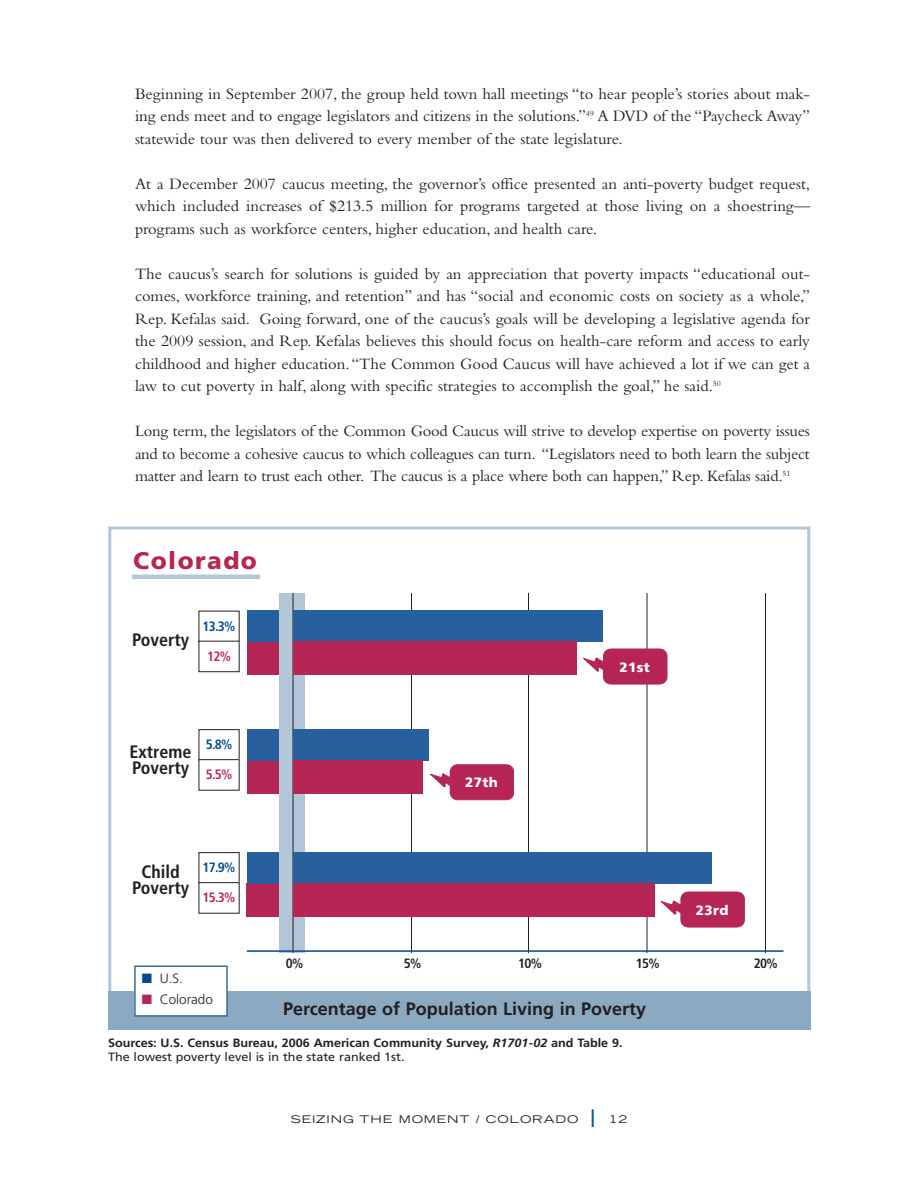
<style>
.page{position:relative;width:918px;height:1188px;background:#fff}
.page>*{position:absolute;margin:0;border:0;box-sizing:border-box;transform-origin:0 0}
.t1{font:900 24px "Frutiger";letter-spacing:.06em;color:#b62654}
.t2{font:700 condensed 18px/16.5px "Frutiger";color:#231f20}
.t3{font:700 18px "Frutiger";color:#231f20}
.t4{font:16.5px/22.5px "Bembo";color:#231f20;text-align:justify}
.t5{font:300 13.5px "Frutiger";color:#231f20}
.t6{font:700 condensed 13.5px "Frutiger";color:#004a8d}
.t7{font:700 condensed 13.5px "Frutiger";color:#231f20}
.t8{font:900 13.5px "Frutiger";letter-spacing:.03em;color:#fff}
.t9{font:700 condensed 13.5px "Frutiger";color:#b62654}
.t10{font:700 12px/14.4px "Frutiger";color:#231f20;scale:1.05 1}
.t11{font:expanded 10.5px "Trade Gothic LH";letter-spacing:.07em;color:#231f20;scale:1.15 1}
.s1{color:#004a8d}
.s2{color:#b62654}
.s3{font-style:italic}
.s4{font-weight:400}
</style>
<div class="page">
<div style="left:247px;top:760px;width:35px;height:34px;background:#b62654"></div>
<div style="left:108px;top:991px;width:702px;height:39px;background:#8ba9c1"></div>
<div style="left:135px;top:966px;width:92px;height:50px;background:#fff"></div>
<div style="left:134px;top:966px;width:94px;height:51px;border:2px solid #346d8f"></div>
<div style="left:247px;top:883px;width:34px;height:34px;background:#b62654"></div>
<div style="left:247px;top:852px;width:35px;height:32px;background:#27609d"></div>
<div style="left:198px;top:852px;width:42px;height:32px;border:1px solid #231f20"></div>
<div style="left:198px;top:882px;width:42px;height:32px;border:1px solid #231f20"></div>
<div style="left:247px;top:729px;width:35px;height:32px;background:#27609d"></div>
<div style="left:247px;top:641px;width:35px;height:34px;background:#b62654"></div>
<div style="left:247px;top:611px;width:35px;height:31px;background:#27609d"></div>
<div style="left:280px;top:580px;width:25px;height:374px;background:#b2c6d8"></div>
<hr style="left:293px;top:570px;width:1px;height:401px;background:#231f20">
<hr style="left:411px;top:570px;width:1px;height:401px;background:#231f20">
<hr style="left:528px;top:570px;width:1px;height:401px;background:#231f20">
<hr style="left:647px;top:570px;width:1px;height:401px;background:#231f20">
<hr style="left:765px;top:570px;width:1px;height:401px;background:#231f20">
<div style="left:293px;top:611px;width:310px;height:31px;background:#27609d"></div>
<div style="left:293px;top:641px;width:283px;height:34px;background:#b62654"></div>
<div style="left:198px;top:641px;width:42px;height:31px;border:1px solid #231f20"></div>
<div style="left:274px;top:558px;width:508px;height:35px;background:#fff"></div>
<div style="left:278px;top:953px;width:497px;height:29px;background:#fff"></div>
<hr style="left:247px;top:950px;width:537px;height:2px;background:#004a8d">
<div style="left:293px;top:729px;width:136px;height:32px;background:#27609d"></div>
<div style="left:293px;top:760px;width:130px;height:34px;background:#b62654"></div>
<div style="left:198px;top:729px;width:42px;height:32px;border:1px solid #231f20"></div>
<div style="left:198px;top:759px;width:42px;height:32px;border:1px solid #231f20"></div>
<div style="left:293px;top:852px;width:419px;height:32px;background:#27609d"></div>
<div style="left:293px;top:883px;width:362px;height:34px;background:#b62654"></div>
<hr style="left:132px;top:575px;width:128px;height:4px;background:#b2c6d8">
<div style="left:604px;top:649px;width:63px;height:35px;background:#b62654;border-radius:7px"></div>
<div style="left:603px;top:648px;width:64px;height:37px;border:1px solid #b62654;border-radius:7px"></div>
<svg style="left:584px;top:655px;width:21px;height:20px"></svg>
<div style="left:451px;top:765px;width:62px;height:35px;background:#b62654;border-radius:7px"></div>
<div style="left:450px;top:764px;width:64px;height:36px;border:1px solid #b62654;border-radius:7px"></div>
<svg style="left:430px;top:771px;width:22px;height:20px"></svg>
<div style="left:681px;top:892px;width:63px;height:35px;background:#b62654;border-radius:7px"></div>
<div style="left:681px;top:891px;width:64px;height:37px;border:1px solid #b62654;border-radius:7px"></div>
<svg style="left:661px;top:898px;width:22px;height:20px"></svg>
<p class="t4" style="left:135px;top:84px;width:677px">Beginning in September 2007, the group held town hall meetings “to hear people’s stories about mak&shy;ing ends meet and to engage legislators and citizens in the solutions.”<sup>49</sup> A DVD of the “Paycheck Away” statewide tour was then delivered to every member of the state legislature.</p>
<p class="t4" style="left:135px;top:174px;width:677px">At a December 2007 caucus meeting, the governor’s office presented an anti-poverty budget request, which included increases of $213.5 million for programs targeted at those living on a shoestring— programs such as workforce centers, higher education, and health care.</p>
<p class="t4" style="left:135px;top:264px;width:677px">The caucus’s search for solutions is guided by an appreciation that poverty impacts “educational out&shy;comes, workforce training, and retention” and has “social and economic costs on society as a whole,” Rep. Kefalas said. Going forward, one of the caucus’s goals will be developing a legislative agenda for the 2009 session, and Rep. Kefalas believes this should focus on health-care reform and access to early childhood and higher education.“The Common Good Caucus will have achieved a lot if we can get a law to cut poverty in half, along with specific strategies to accomplish the goal,” he said.<sup>50</sup></p>
<p class="t4" style="left:135px;top:422px;width:676px">Long term, the legislators of the Common Good Caucus will strive to develop expertise on poverty issues and to become a cohesive caucus to which colleagues can turn. “Legislators need to both learn the subject matter and learn to trust each other. The caucus is a place where both can happen,” Rep. Kefalas said.<sup>51</sup></p>
<h1 class="t1" style="left:133px;top:551px;width:125px">Colorado</h1>
<p class="t2" style="left:132px;top:633px;width:59px">Poverty</p>
<p class="t6" style="left:203px;top:621px;width:35px">13.3%</p>
<p class="t9" style="left:207px;top:651px;width:25px">12%</p>
<p class="t6" style="left:206px;top:739px;width:28px">5.8%</p>
<p class="t2" style="left:130px;top:744px;width:104px">Extreme<br>Poverty <sub>5.5%</sub></p>
<p class="t6" style="left:203px;top:862px;width:35px">17.9%</p>
<p class="t2" style="left:132px;top:865px;width:105px;text-indent:9px">Child<br>Poverty <sub>15.3%</sub></p>
<p class="t8" style="left:465px;top:777px;width:34px">27th</p>
<p class="t8" style="left:619px;top:662px;width:32px">21st</p>
<p class="t8" style="left:696px;top:905px;width:34px">23rd</p>
<p class="t7" style="left:286px;top:958px;width:19px">0%</p>
<p class="t7" style="left:404px;top:958px;width:19px">5%</p>
<p class="t7" style="left:518px;top:958px;width:25px">10%</p>
<p class="t7" style="left:754px;top:958px;width:25px">20%</p>
<p class="t7" style="left:636px;top:958px;width:25px">15%</p>
<p class="t5" style="left:142px;top:973px;width:43px"><span class="s1">■</span> U.S.</p>
<p class="t5" style="left:142px;top:994px;width:73px"><span class="s2">■</span> Colorado</p>
<p class="t3" style="left:283px;top:1002px;width:365px">Percentage of Population Living in Poverty</p>
<p class="t10" style="left:108px;top:1036px;width:492px">Sources: U.S. Census Bureau, 2006 American Community Survey, <span class="s3">R1701-02</span> and Table 9.<br><span class="s4">The lowest poverty level is in the state ranked 1st.</span></p>
<p class="t11" style="left:291px;top:1115px;width:252px">SEIZING THE MOMENT / COLORADO</p>
<p class="t11" style="left:609px;top:1115px;width:17px">12</p>
</div>
